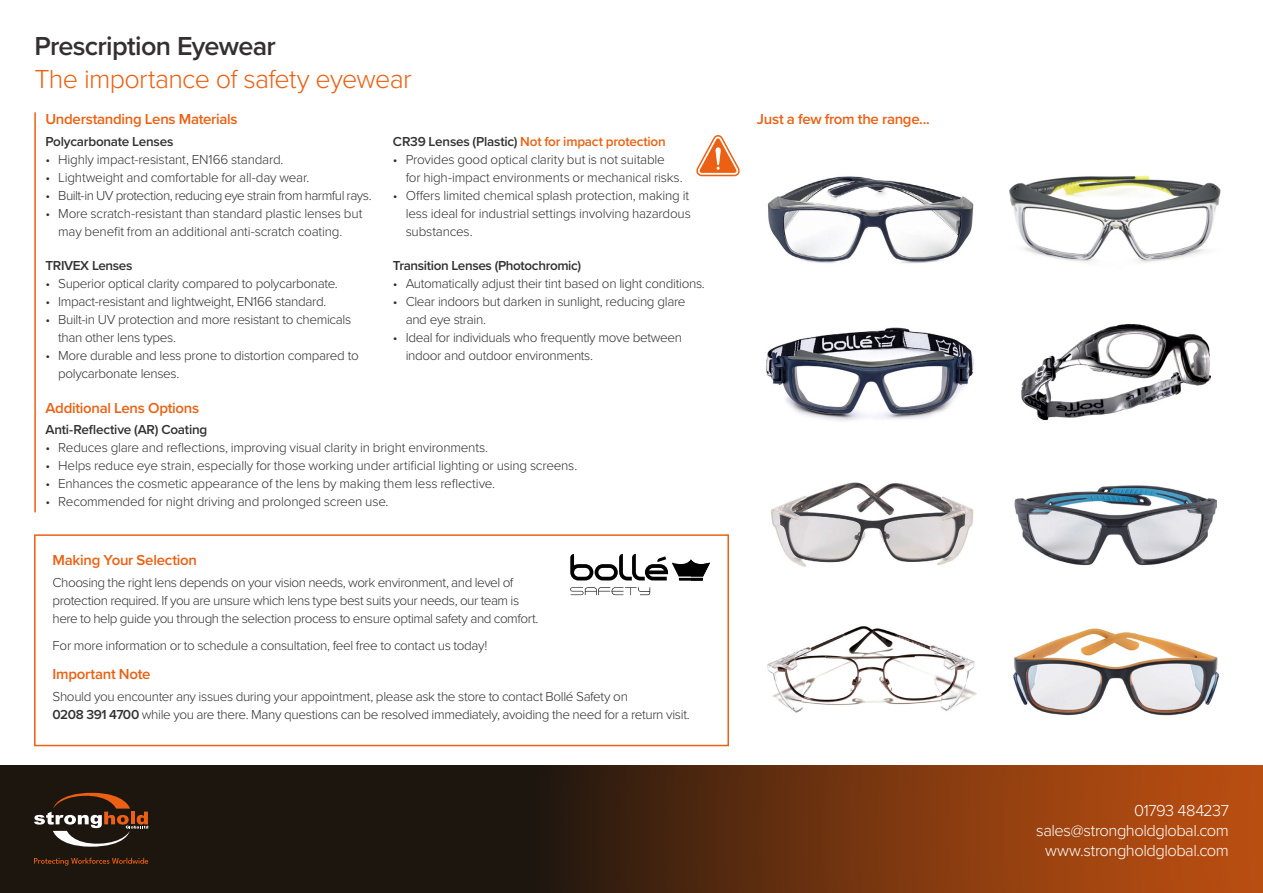
<style>
.page{position:relative;width:1263px;height:893px;background:#fff}
.page>*{position:absolute;margin:0;border:0;box-sizing:border-box;transform-origin:0 0}
.t1{font:300 27px "Proxima Nova";letter-spacing:-.025em;color:#eb6012}
.t2{font:600 27px "Proxima Nova";letter-spacing:-.025em;color:#323030}
.t3{font:300 16.5px "Proxima Nova";letter-spacing:-.03em;color:#fff}
.t4{font:600 15px "Proxima Nova";letter-spacing:-.02em;color:#eb6012}
.t5{font:300 13.5px/18px "Proxima Nova";letter-spacing:-.025em;color:#323030}
.t6{font:600 13.5px "Proxima Nova";letter-spacing:-.025em;color:#323030}
.t7{font:600 13.5px "Proxima Nova";letter-spacing:-.015em;color:#eb6012}
.s1{color:#323030}
.s2{font-weight:600}
</style>
<div class="page">
<hr style="left:34px;top:112px;width:2px;height:400px;background:#eb6012">
<div style="left:0;top:765px;width:1263px;height:128px;background:#1d160f"></div>
<svg style="left:566px;top:765px;width:697px;height:128px;background:#7b370f"></svg>
<svg style="left:34px;top:792px;width:114px;height:55px"></svg>
<svg style="left:34px;top:858px;width:114px;height:8px"></svg>
<div style="left:34px;top:534px;width:695px;height:212px;border:2px solid #eb6012"></div>
<svg style="left:570px;top:587px;width:80px;height:8px"></svg>
<svg style="left:570px;top:554px;width:140px;height:27px"></svg>
<svg style="left:696px;top:135px;width:44px;height:41px"></svg>
<img style="left:767px;top:176px;width:207px;height:88px">
<img style="left:766px;top:327px;width:208px;height:240px">
<img style="left:767px;top:626px;width:209px;height:87px">
<img style="left:1009px;top:175px;width:212px;height:88px">
<img style="left:1021px;top:324px;width:189px;height:96px">
<img style="left:1014px;top:485px;width:203px;height:81px">
<img style="left:1013px;top:628px;width:206px;height:88px">
<p class="t2" style="left:34px;top:26px;width:243px">Prescription Eyewear</p>
<p class="t1" style="left:34px;top:59px;width:379px">The importance of safety eyewear</p>
<p class="t4" style="left:45px;top:108px;width:194px">Understanding Lens Materials</p>
<p class="t4" style="left:757px;top:108px;width:174px">Just a few from the range...</p>
<p class="t6" style="left:45px;top:131px;width:129px">Polycarbonate Lenses</p>
<p class="t5" style="left:45px;top:149px;width:240px">• Highly impact-resistant, EN166 standard.</p>
<p class="t5" style="left:45px;top:167px;width:266px">• Lightweight and comfortable for all-day wear.</p>
<p class="t5" style="left:45px;top:185px;width:328px">• Built-in UV protection, reducing eye strain from harmful rays.</p>
<p class="t5" style="left:45px;top:203px;width:318px;text-align:center">• More scratch-resistant than standard plastic lenses but may benefit from an additional anti-scratch coating.</p>
<p class="t6" style="left:45px;top:255px;width:89px">TRIVEX Lenses</p>
<p class="t5" style="left:45px;top:274px;width:294px">• Superior optical clarity compared to polycarbonate.</p>
<p class="t5" style="left:45px;top:292px;width:282px">• Impact-resistant and lightweight, EN166 standard.</p>
<p class="t5" style="left:58px;top:310px;width:295px;text-indent:-13px">• Built-in UV protection and more resistant to chemicals than other lens types.</p>
<p class="t5" style="left:58px;top:346px;width:302px;text-indent:-13px">• More durable and less prone to distortion compared to polycarbonate lenses.</p>
<p class="t4" style="left:45px;top:396px;width:155px">Additional Lens Options</p>
<p class="t7" style="left:393px;top:131px;width:274px"><span class="s1">CR39 Lenses (Plastic)</span> Not for impact protection</p>
<p class="t5" style="left:406px;top:149px;width:278px;text-indent:-13px">• Provides good optical clarity but is not suitable for high-impact environments or mechanical risks.</p>
<p class="t5" style="left:406px;top:185px;width:287px;text-indent:-13px">• Offers limited chemical splash protection, making it less ideal for industrial settings involving hazardous substances.</p>
<p class="t6" style="left:393px;top:255px;width:190px">Transition Lenses (Photochromic)</p>
<p class="t5" style="left:393px;top:274px;width:313px">• Automatically adjust their tint based on light conditions.</p>
<p class="t5" style="left:406px;top:292px;width:281px;text-indent:-13px">• Clear indoors but darken in sunlight, reducing glare and eye strain.</p>
<p class="t5" style="left:406px;top:328px;width:278px;text-indent:-13px">• Ideal for individuals who frequently move between indoor and outdoor environments.</p>
<p class="t6" style="left:45px;top:420px;width:163px">Anti-Reflective (AR) Coating</p>
<p class="t5" style="left:45px;top:438px;width:444px">• Reduces glare and reflections, improving visual clarity in bright environments.</p>
<p class="t5" style="left:45px;top:456px;width:533px">• Helps reduce eye strain, especially for those working under artificial lighting or using screens.</p>
<p class="t5" style="left:45px;top:474px;width:451px">• Enhances the cosmetic appearance of the lens by making them less reflective.</p>
<p class="t5" style="left:45px;top:492px;width:345px">• Recommended for night driving and prolonged screen use.</p>
<p class="t4" style="left:53px;top:549px;width:146px">Making Your Selection</p>
<p class="t5" style="left:53px;top:573px;width:487px">Choosing the right lens depends on your vision needs, work environment, and level of protection required. If you are unsure which lens type best suits your needs, our team is here to help guide you through the selection process to ensure optimal safety and comfort.</p>
<p class="t5" style="left:53px;top:635px;width:436px">For more information or to schedule a consultation, feel free to contact us today!</p>
<p class="t4" style="left:53px;top:663px;width:99px">Important Note</p>
<p class="t5" style="left:53px;top:687px;width:639px">Should you encounter any issues during your appointment, please ask the store to contact Bollé Safety on<br><span class="s2">0208 391 4700</span> while you are there. Many questions can be resolved immediately, avoiding the need for a return visit.</p>
<p class="t3" style="left:1134px;top:798px;width:96px">01793 484237</p>
<p class="t3" style="left:1036px;top:818px;width:194px">sales@strongholdglobal.com</p>
<p class="t3" style="left:1045px;top:838px;width:185px">www.strongholdglobal.com</p>
</div>
